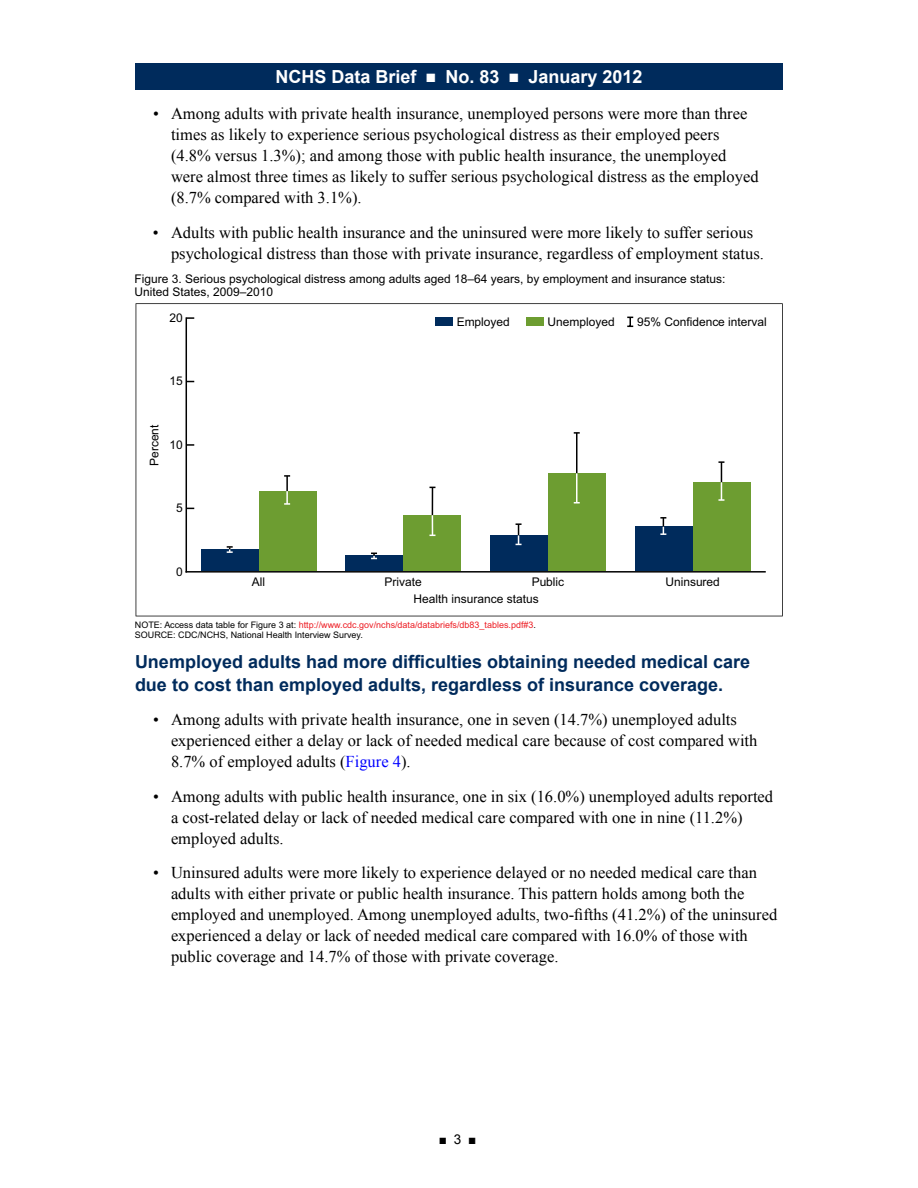
<style>
.page{position:relative;width:918px;height:1188px;background:#fff}
.page>*{position:absolute;margin:0;border:0;box-sizing:border-box;transform-origin:0 0}
.Heading_1{font:700 18px/22.5px "Arial";color:#002b5c}
.t1{font:700 18px "Arial";color:#fff}
.t2{font:16.5px/21px "Times New Roman";color:#000}
.t3{font:13.5px "Arial";color:#000}
.t4{font:12px/13.5px "Arial";color:#000}
.t5{font:9px/10.5px "Arial";color:#000}
.s1{color:#ed1d24}
.s2{color:#00f}
</style>
<div class="page">
<div style="left:135px;top:63px;width:648px;height:27px;background:#002b5c"></div>
<svg style="left:136px;top:303px;width:647px;height:313px"></svg>
<hr style="left:186px;top:571px;width:579px;height:2px;background:#000">
<hr style="left:186px;top:318px;width:1px;height:254px;background:#000">
<svg style="left:187px;top:444px;width:7px;height:2px"></svg>
<svg style="left:187px;top:317px;width:7px;height:2px"></svg>
<div style="left:259px;top:491px;width:57px;height:80px;background:#6d9d31"></div>
<div style="left:403px;top:515px;width:58px;height:56px;background:#6d9d31"></div>
<div style="left:548px;top:473px;width:58px;height:98px;background:#6d9d31"></div>
<div style="left:693px;top:482px;width:58px;height:89px;background:#6d9d31"></div>
<div style="left:201px;top:549px;width:58px;height:22px;background:#002b5c"></div>
<div style="left:345px;top:556px;width:58px;height:15px;background:#002b5c"></div>
<div style="left:490px;top:536px;width:58px;height:35px;background:#002b5c"></div>
<div style="left:635px;top:527px;width:58px;height:44px;background:#002b5c"></div>
<svg style="left:227px;top:546px;width:6px;height:7px"></svg>
<svg style="left:284px;top:475px;width:6px;height:30px"></svg>
<svg style="left:429px;top:487px;width:6px;height:49px"></svg>
<svg style="left:516px;top:523px;width:6px;height:22px"></svg>
<hr style="left:576px;top:433px;width:2px;height:40px;background:#000">
<hr style="left:576px;top:473px;width:2px;height:30px;background:#fff">
<svg style="left:660px;top:517px;width:6px;height:18px"></svg>
<svg style="left:718px;top:461px;width:6px;height:40px"></svg>
<svg style="left:371px;top:553px;width:6px;height:6px"></svg>
<div style="left:526px;top:317px;width:18px;height:9px;background:#6d9d31"></div>
<div style="left:435px;top:317px;width:18px;height:9px;background:#002b5c"></div>
<svg style="left:627px;top:317px;width:6px;height:10px"></svg>
<p class="t1" style="left:276px;top:65px;width:368px">NCHS Data Brief ■ No. 83 ■ January 2012</p>
<p class="t2" style="left:171px;top:103px;width:589px;text-indent:-18px">• Among adults with private health insurance, unemployed persons were more than three times as likely to experience serious psychological distress as their employed peers (4.8% versus 1.3%); and among those with public health insurance, the unemployed were almost three times as likely to suffer serious psychological distress as the employed (8.7% compared with 3.1%).</p>
<p class="t2" style="left:171px;top:222px;width:595px;text-indent:-18px">• Adults with public health insurance and the uninsured were more likely to suffer serious psychological distress than those with private insurance, regardless of employment status.</p>
<p class="t4" style="left:135px;top:272px;width:592px">Figure 3. Serious psychological distress among adults aged 18–64 years, by employment and insurance status:<br>United States, 2009–2010</p>
<p class="t4" style="left:169px;top:311px;width:15px">20</p>
<p class="t4" style="left:169px;top:375px;width:15px">15</p>
<p class="t4" style="left:148px;top:466px;width:43px;rotate:-90deg">Percent</p>
<p class="t4" style="left:169px;top:438px;width:15px">10</p>
<p class="t4" style="left:176px;top:501px;width:8px">5</p>
<p class="t4" style="left:176px;top:565px;width:8px">0</p>
<p class="t4" style="left:457px;top:315px;width:55px">Employed</p>
<p class="t4" style="left:548px;top:315px;width:69px">Unemployed</p>
<p class="t4" style="left:637px;top:315px;width:131px">95% Confidence interval</p>
<p class="t4" style="left:252px;top:575px;width:15px">All</p>
<p class="t4" style="left:385px;top:575px;width:39px">Private</p>
<p class="t4" style="left:532px;top:575px;width:34px">Public</p>
<p class="t4" style="left:665px;top:575px;width:56px">Uninsured</p>
<p class="t4" style="left:414px;top:593px;width:127px">Health insurance status</p>
<p class="t5" style="left:135px;top:619px;width:403px">NOTE: Access data table for Figure 3 at: <span class="s1">http://www.cdc.gov/nchs/data/databriefs/db83_tables.pdf#3</span>.<br>SOURCE: CDC/NCHS, National Health Interview Survey.</p>
<p class="Heading_1" style="left:135px;top:651px;width:617px">Unemployed adults had more difficulties obtaining needed medical care due to cost than employed adults, regardless of insurance coverage.</p>
<p class="t2" style="left:171px;top:709px;width:588px;text-indent:-18px">• Among adults with private health insurance, one in seven (14.7%) unemployed adults experienced either a delay or lack of needed medical care because of cost compared with<br>8.7% of employed adults (<span class="s2">Figure 4</span>).</p>
<p class="t2" style="left:171px;top:786px;width:604px;text-indent:-18px">• Among adults with public health insurance, one in six (16.0%) unemployed adults reported a cost-related delay or lack of needed medical care compared with one in nine (11.2%) employed adults.</p>
<p class="t2" style="left:171px;top:862px;width:608px;text-indent:-18px">• Uninsured adults were more likely to experience delayed or no needed medical care than adults with either private or public health insurance. This pattern holds among both the employed and unemployed. Among unemployed adults, two-fifths (41.2%) of the uninsured experienced a delay or lack of needed medical care compared with 16.0% of those with public coverage and 14.7% of those with private coverage.</p>
<p class="t3" style="left:439px;top:1130px;width:39px">■ 3 ■</p>
</div>
